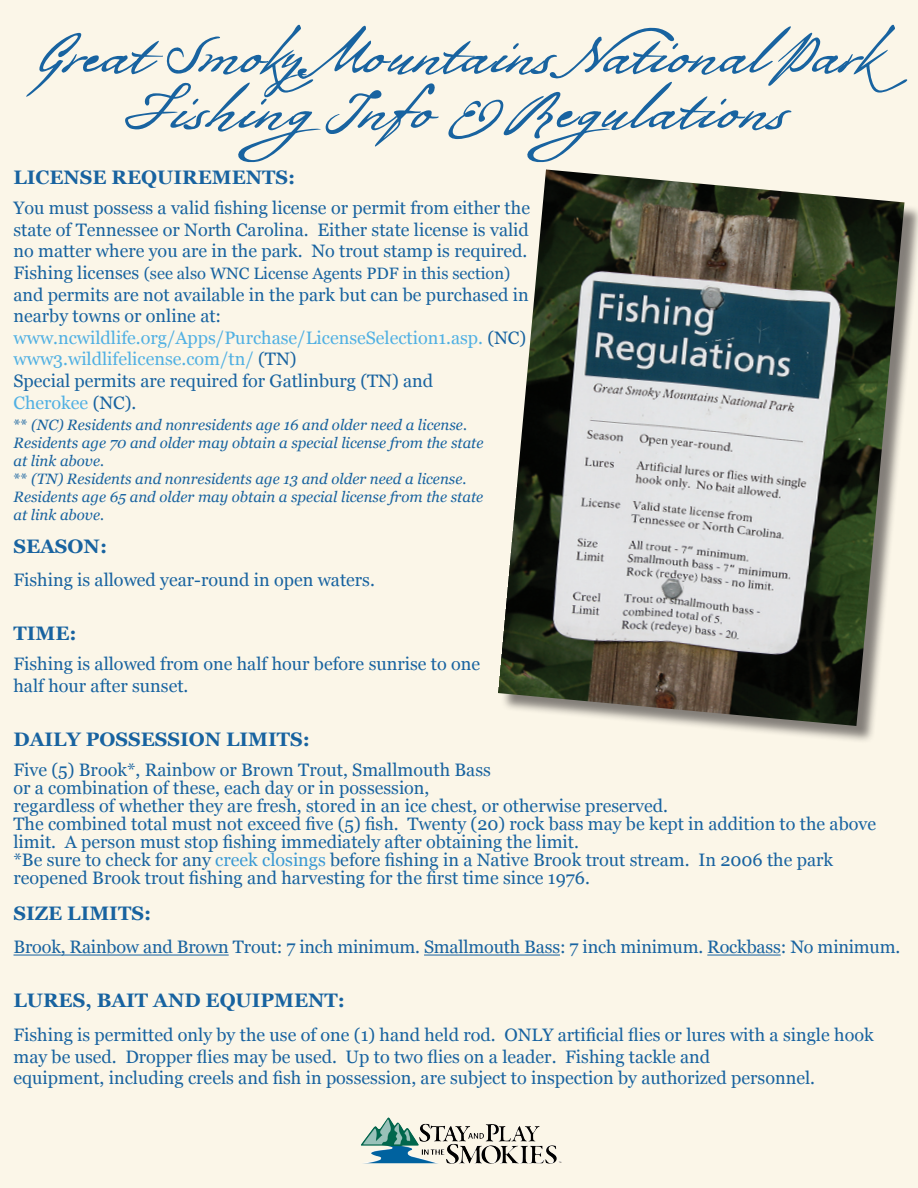
<style>
.page{position:relative;width:918px;height:1188px;background:#fbf5e5}
.page>*{position:absolute;margin:0;border:0;box-sizing:border-box;transform-origin:0 0}
.t1{font:61.5px "Bolivar";color:#1863a0}
.t2{font:61.5px "Bolivar";letter-spacing:.02em;color:#1863a0}
.t3{font:700 19.5px "Georgia";color:#1863a0}
.t4{font:18px/21.6px "Georgia";color:#1863a0}
.t5{font:18px "Georgia";color:#50b0e3}
.t6{font:16.5px "Georgia";color:#1863a0}
.t7{font:italic 15px "Georgia";color:#1863a0}
.s1{font-size:18px}
.s2{color:#1863a0}
.s3{font-style:normal}
.s4{color:#3999d4}
</style>
<div class="page">
<hr style="left:14px;top:955px;width:215px;height:1px;background:#1863a0">
<hr style="left:424px;top:955px;width:136px;height:1px;background:#1863a0">
<hr style="left:707px;top:955px;width:74px;height:1px;background:#1863a0">
<img style="left:364px;top:1118px;width:25px;height:22px">
<div style="left:500px;top:172px;width:418px;height:572px;background:#231f20;opacity:.55"></div>
<img style="left:498px;top:170px;width:406px;height:556px">
<p class="t1" style="left:41px;top:14px;width:878px">Great Smoky Mountains NationalPark</p>
<p class="t2" style="left:129px;top:70px;width:661px">FishingInfo &amp; Regulations</p>
<p class="t3" style="left:14px;top:165px;width:283px">LICENSE REQUIREMENTS:</p>
<p class="t4" style="left:14px;top:198px;width:518px;text-align:justify">You must possess a valid fishing license or permit from either the state of Tennessee or North Carolina. Either state license is valid no matter where you are in the park. No trout stamp is required.</p>
<p class="t6" style="left:14px;top:263px;width:498px"><span class="s1">Fishing licenses</span> (see also WNC License Agents PDF in this section)</p>
<p class="t4" style="left:14px;top:284px;width:517px">and permits are not available in the park but can be purchased in nearby towns or online at:</p>
<p class="t5" style="left:14px;top:327px;width:514px">www.ncwildlife.org/Apps/Purchase/LicenseSelection1.asp. <span class="s2">(NC)</span></p>
<p class="t5" style="left:14px;top:348px;width:285px">www3.wildlifelicense.com/tn/ <span class="s2">(TN)</span></p>
<p class="t4" style="left:14px;top:370px;width:421px">Special permits are required for Gatlinburg (TN) and</p>
<p class="t5" style="left:14px;top:392px;width:124px">Cherokee <span class="s2">(NC).</span></p>
<p class="t7" style="left:14px;top:415px;width:455px"><span class="s3">**</span> (NC) Residents and nonresidents age 16 and older need a license.</p>
<p class="t7" style="left:14px;top:433px;width:472px">Residents age 70 and older may obtain a special license from the state</p>
<p class="t7" style="left:14px;top:451px;width:92px">at link above.</p>
<p class="t7" style="left:14px;top:469px;width:455px"><span class="s3">**</span> (TN) Residents and nonresidents age 13 and older need a license.</p>
<p class="t7" style="left:14px;top:487px;width:471px">Residents age 65 and older may obtain a special license from the state</p>
<p class="t7" style="left:14px;top:505px;width:92px">at link above.</p>
<p class="t3" style="left:14px;top:533px;width:95px">SEASON:</p>
<p class="t4" style="left:14px;top:570px;width:363px">Fishing is allowed year-round in open waters.</p>
<p class="t3" style="left:14px;top:621px;width:65px">TIME:</p>
<p class="t4" style="left:14px;top:654px;width:468px">Fishing is allowed from one half hour before sunrise to one</p>
<p class="t4" style="left:14px;top:675px;width:176px">half hour after sunset.</p>
<p class="t3" style="left:14px;top:727px;width:298px">DAILY POSSESSION LIMITS:</p>
<p class="t4" style="left:14px;top:759px;width:479px">Five (5) Brook*, Rainbow or Brown Trout, Smallmouth Bass</p>
<p class="t4" style="left:14px;top:777px;width:417px">or a combination of these, each day or in possession,</p>
<p class="t4" style="left:14px;top:795px;width:656px">regardless of whether they are fresh, stored in an ice chest, or otherwise preserved.</p>
<p class="t4" style="left:14px;top:815px;width:864px;line-height:18px">The combined total must not exceed five (5) fish. Twenty (20) rock bass may be kept in addition to the above limit. A person must stop fishing immediately after obtaining the limit.</p>
<p class="t4" style="left:14px;top:849px;width:821px">*Be sure to check for any <span class="s4">creek closings</span> before fishing in a Native Brook trout stream. In 2006 the park</p>
<p class="t4" style="left:14px;top:867px;width:578px">reopened Brook trout fishing and harvesting for the first time since 1976.</p>
<p class="t3" style="left:14px;top:901px;width:139px">SIZE LIMITS:</p>
<p class="t4" style="left:14px;top:937px;width:888px">Brook, Rainbow and Brown Trout: 7 inch minimum. Smallmouth Bass: 7 inch minimum. Rockbass: No minimum.</p>
<p class="t3" style="left:14px;top:988px;width:333px">LURES, BAIT AND EQUIPMENT:</p>
<p class="t4" style="left:14px;top:1024px;width:862px">Fishing is permitted only by the use of one (1) hand held rod. ONLY artificial flies or lures with a single hook may be used. Dropper flies may be used. Up to two flies on a leader. Fishing tackle and</p>
<p class="t4" style="left:14px;top:1068px;width:803px">equipment, including creels and fish in possession, are subject to inspection by authorized personnel.</p>
</div>
